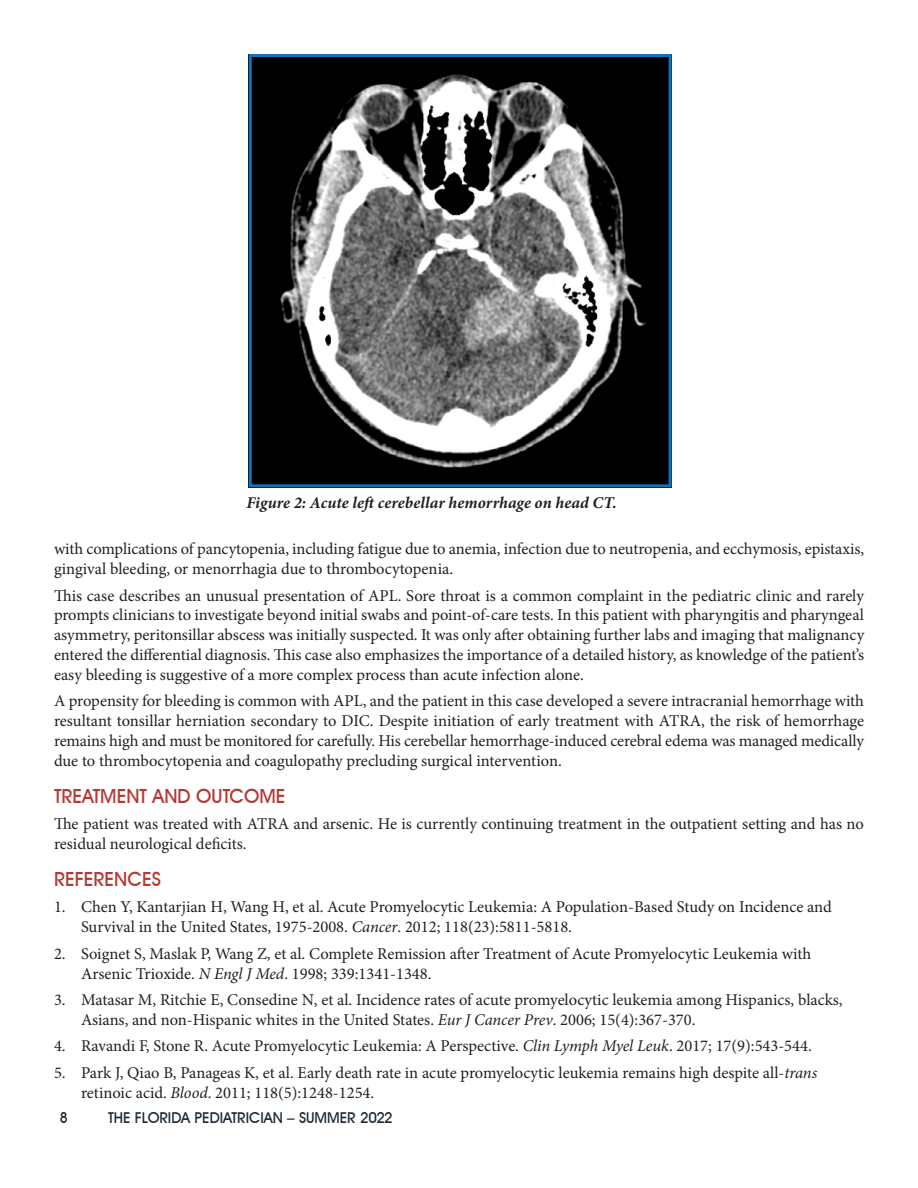
<style>
.page{position:relative;width:918px;height:1188px;background:#fff}
.page>*{position:absolute;margin:0;border:0;box-sizing:border-box;transform-origin:0 0}
.Block_Header{font:500 19.5px "Avant Garde IT Cby BT";color:#b43933}
.t1{font:16.5px/19.8px "Minion Pro";color:#231f20}
.t2{font:italic 700 16.5px "Minion Pro";letter-spacing:.005em;color:#231f20}
.t3{font:500 15px "Avant Garde IT Cby BT";color:#1c2a35}
.s1{font-style:italic}
</style>
<div class="page">
<hr style="left:917px;top:442px;width:1px;height:94px;background:#b43933">
<hr style="left:917px;top:536px;width:1px;height:129px;background:#bcbbc0">
<img style="left:253px;top:58px;width:415px;height:425px">
<div style="left:249px;top:54px;width:423px;height:433px;border:3px solid #1074bc"></div>
<p class="t2" style="left:246px;top:491px;width:372px">Figure 2: Acute left cerebellar hemorrhage on head CT.</p>
<p class="t1" style="left:54px;top:539px;width:812px">with complications of pancytopenia, including fatigue due to anemia, infection due to neutropenia, and ecchymosis, epistaxis, gingival bleeding, or menorrhagia due to thrombocytopenia.</p>
<p class="t1" style="left:54px;top:585px;width:812px;text-align:justify">This case describes an unusual presentation of APL. Sore throat is a common complaint in the pediatric clinic and rarely prompts clinicians to investigate beyond initial swabs and point-of-care tests. In this patient with pharyngitis and pharyngeal asymmetry, peritonsillar abscess was initially suspected. It was only after obtaining further labs and imaging that malignancy entered the differential diagnosis. This case also emphasizes the importance of a detailed history, as knowledge of the patient’s easy bleeding is suggestive of a more complex process than acute infection alone.</p>
<p class="t1" style="left:54px;top:691px;width:812px;text-align:justify">A propensity for bleeding is common with APL, and the patient in this case developed a severe intracranial hemorrhage with resultant tonsillar herniation secondary to DIC. Despite initiation of early treatment with ATRA, the risk of hemorrhage remains high and must be monitored for carefully. His cerebellar hemorrhage-induced cerebral edema was managed medically due to thrombocytopenia and coagulopathy precluding surgical intervention.</p>
<p class="Block_Header" style="left:54px;top:784px;width:233px">TREATMENT AND OUTCOME</p>
<p class="t1" style="left:54px;top:814px;width:811px">The patient was treated with ATRA and arsenic. He is currently continuing treatment in the outpatient setting and has no residual neurological deficits.</p>
<p class="Block_Header" style="left:54px;top:867px;width:109px">REFERENCES</p>
<p class="t1" style="left:81px;top:897px;width:752px;text-indent:-27px">1. Chen Y, Kantarjian H, Wang H, et al. Acute Promyelocytic Leukemia: A Population-Based Study on Incidence and<br>Survival in the United States, 1975-2008. <span class="s1">Cancer</span>. 2012; 118(23):5811-5818.</p>
<p class="t1" style="left:81px;top:944px;width:732px;text-indent:-27px">2. Soignet S, Maslak P, Wang Z, et al. Complete Remission after Treatment of Acute Promyelocytic Leukemia with<br>Arsenic Trioxide. <span class="s1">N Engl J Med</span>. 1998; 339:1341-1348.</p>
<p class="t1" style="left:81px;top:990px;width:763px;text-indent:-27px">3. Matasar M, Ritchie E, Consedine N, et al. Incidence rates of acute promyelocytic leukemia among Hispanics, blacks,<br>Asians, and non-Hispanic whites in the United States. <span class="s1">Eur J Cancer Prev</span>. 2006; 15(4):367-370.</p>
<p class="t1" style="left:54px;top:1036px;width:759px">4. Ravandi F, Stone R. Acute Promyelocytic Leukemia: A Perspective. <span class="s1">Clin Lymph Myel Leuk</span>. 2017; 17(9):543-544.</p>
<p class="t1" style="left:81px;top:1063px;width:738px;text-indent:-27px">5. Park J, Qiao B, Panageas K, et al. Early death rate in acute promyelocytic leukemia remains high despite all-<span class="s1">trans </span>retinoic acid. <span class="s1">Blood</span>. 2011; 118(5):1248-1254.</p>
<p class="t3" style="left:59px;top:1109px;width:10px">8</p>
<p class="t3" style="left:108px;top:1109px;width:286px">THE FLORIDA PEDIATRICIAN – SUMMER 2022</p>
</div>
